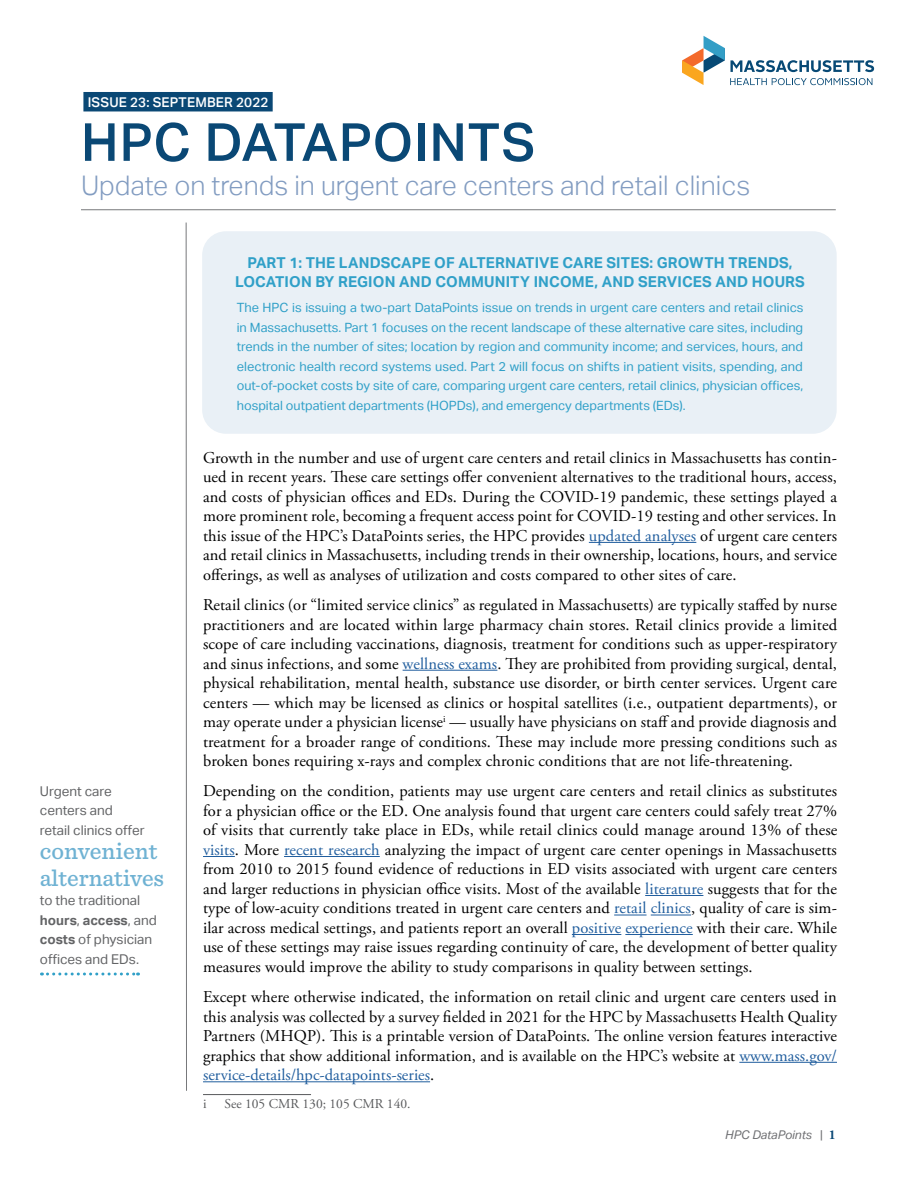
<style>
.page{position:relative;width:918px;height:1188px;background:#fff}
.page>*{position:absolute;margin:0;border:0;box-sizing:border-box;transform-origin:0 0}
.t1{font:500 52.5px "Aktiv Grotesk";letter-spacing:.02em;color:#0a4875}
.t2{font:300 27px "Aktiv Grotesk";color:#829cc1}
.t3{font:500 24px/27px "Sentinel";color:#6fb2d3}
.t4{font:16.5px/19.5px "Adobe Garamond Pro";letter-spacing:.005em;color:#000;text-align:justify}
.t5{font:700 15px/19.5px "Aktiv Grotesk";letter-spacing:.01em;color:#30a0c8;text-align:center}
.t6{font:13.5px/19.5px "Aktiv Grotesk";color:#636466}
.t7{font:13.5px "Adobe Garamond Pro";color:#58595b}
.t8{font:500 13.5px "Aktiv Grotesk";letter-spacing:.01em;color:#fff}
.t9{font:12.75px/19.5px "Aktiv Grotesk";color:#30a0c8;text-align:justify}
.t10{font:italic 12px "Aktiv Grotesk";color:#6d6e71}
.s1{font-weight:700}
.s2{color:#215e9e}
.s3{font-style:normal}
.s4{font-family:"Adobe Garamond Pro";font-weight:700;font-style:normal;font-size:13.5px;color:#0a4875}
</style>
<div class="page">
<div style="left:202px;top:231px;width:635px;height:203px;background:#e9f0f6;border-radius:24px"></div>
<hr style="left:186px;top:223px;width:1px;height:868px;background:#77787b">
<hr style="left:81px;top:209px;width:755px;height:1px;background:#77787b">
<hr style="left:589px;top:542px;width:107px;height:1px;background:#215e9e">
<hr style="left:403px;top:670px;width:94px;height:1px;background:#215e9e">
<hr style="left:203px;top:856px;width:32px;height:1px;background:#215e9e">
<hr style="left:284px;top:856px;width:96px;height:1px;background:#215e9e">
<hr style="left:645px;top:895px;width:58px;height:1px;background:#215e9e">
<hr style="left:614px;top:915px;width:33px;height:1px;background:#215e9e">
<hr style="left:651px;top:915px;width:40px;height:1px;background:#215e9e">
<hr style="left:572px;top:934px;width:49px;height:1px;background:#215e9e">
<hr style="left:625px;top:934px;width:68px;height:1px;background:#215e9e">
<hr style="left:739px;top:1062px;width:98px;height:1px;background:#215e9e">
<hr style="left:203px;top:1081px;width:227px;height:1px;background:#215e9e">
<hr style="left:203px;top:1094px;width:108px;height:1px;background:#58595b">
<div style="left:83px;top:92px;width:190px;height:19px;background:#0a4875"></div>
<svg style="left:682px;top:36px;width:192px;height:49px"></svg>
<svg style="left:41px;top:973px;width:98px;height:3px"></svg>
<p class="t8" style="left:88px;top:94px;width:182px">ISSUE 23: SEPTEMBER 2022</p>
<h1 class="t1" style="left:81px;top:112px;width:456px">HPC DATAPOINTS</h1>
<h2 class="t2" style="left:81px;top:170px;width:671px">Update on trends in urgent care centers and retail clinics</h2>
<p class="t6" style="left:40px;top:781px;width:106px">Urgent care centers and retail clinics offer</p>
<h3 class="t3" style="left:40px;top:836px;width:126px">convenient alternatives</h3>
<p class="t6" style="left:40px;top:891px;width:118px">to the traditional <span class="s1">hours</span>, <span class="s1">access</span>, and <span class="s1">costs</span> of physician offices and EDs.</p>
<p class="t5" style="left:235px;top:253px;width:571px">PART 1: THE LANDSCAPE OF ALTERNATIVE CARE SITES: GROWTH TRENDS,<br>LOCATION BY REGION AND COMMUNITY INCOME, AND SERVICES AND HOURS</p>
<p class="t9" style="left:237px;top:298px;width:568px">The HPC is issuing a two-part DataPoints issue on trends in urgent care centers and retail clinics in Massachusetts. Part 1 focuses on the recent landscape of these alternative care sites, including trends in the number of sites; location by region and community income; and services, hours, and electronic health record systems used. Part 2 will focus on shifts in patient visits, spending, and out-of-pocket costs by site of care, comparing urgent care centers, retail clinics, physician offices, hospital outpatient departments (HOPDs), and emergency departments (EDs).</p>
<p class="t4" style="left:203px;top:448px;width:635px">Growth in the number and use of urgent care centers and retail clinics in Massachusetts has contin&shy;ued in recent years. These care settings offer convenient alternatives to the traditional hours, access, and costs of physician offices and EDs. During the COVID-19 pandemic, these settings played a more prominent role, becoming a frequent access point for COVID-19 testing and other services. In this issue of the HPC’s DataPoints series, the HPC provides <span class="s2">updated analyses</span> of urgent care centers and retail clinics in Massachusetts, including trends in their ownership, locations, hours, and service offerings, as well as analyses of utilization and costs compared to other sites of care.</p>
<p class="t4" style="left:203px;top:596px;width:636px">Retail clinics (or “limited service clinics” as regulated in Massachusetts) are typically staffed by nurse practitioners and are located within large pharmacy chain stores. Retail clinics provide a limited scope of care including vaccinations, diagnosis, treatment for conditions such as upper-respiratory and sinus infections, and some <span class="s2">wellness exams</span>. They are prohibited from providing surgical, dental, physical rehabilitation, mental health, substance use disorder, or birth center services. Urgent care centers — which may be licensed as clinics or hospital satellites (i.e., outpatient departments), or may operate under a physician license<sup>i</sup> — usually have physicians on staff and provide diagnosis and treatment for a broader range of conditions. These may include more pressing conditions such as broken bones requiring x-rays and complex chronic conditions that are not life-threatening.</p>
<p class="t4" style="left:203px;top:782px;width:636px">Depending on the condition, patients may use urgent care centers and retail clinics as substitutes for a physician office or the ED. One analysis found that urgent care centers could safely treat 27% of visits that currently take place in EDs, while retail clinics could manage around 13% of these <span class="s2">visits</span>. More <span class="s2">recent research</span> analyzing the impact of urgent care center openings in Massachusetts from 2010 to 2015 found evidence of reductions in ED visits associated with urgent care centers and larger reductions in physician office visits. Most of the available <span class="s2">literature</span> suggests that for the type of low-acuity conditions treated in urgent care centers and <span class="s2">retail clinics</span>, quality of care is sim&shy;ilar across medical settings, and patients report an overall <span class="s2">positive experience</span> with their care. While use of these settings may raise issues regarding continuity of care, the development of better quality measures would improve the ability to study comparisons in quality between settings.</p>
<p class="t4" style="left:203px;top:988px;width:636px">Except where otherwise indicated, the information on retail clinic and urgent care centers used in this analysis was collected by a survey fielded in 2021 for the HPC by Massachusetts Health Quality Partners (MHQP). This is a printable version of DataPoints. The online version features interactive graphics that show additional information, and is available on the HPC’s website at <span class="s2">www.mass.gov/ service-details/hpc-datapoints-series</span>.</p>
<p class="t7" style="left:203px;top:1096px;width:5px">i</p>
<p class="t7" style="left:225px;top:1096px;width:187px">See 105 CMR 130; 105 CMR 140.</p>
<p class="t10" style="left:725px;top:1128px;width:112px">HPC DataPoints <span class="s3">|</span> <span class="s4">1</span></p>
</div>
